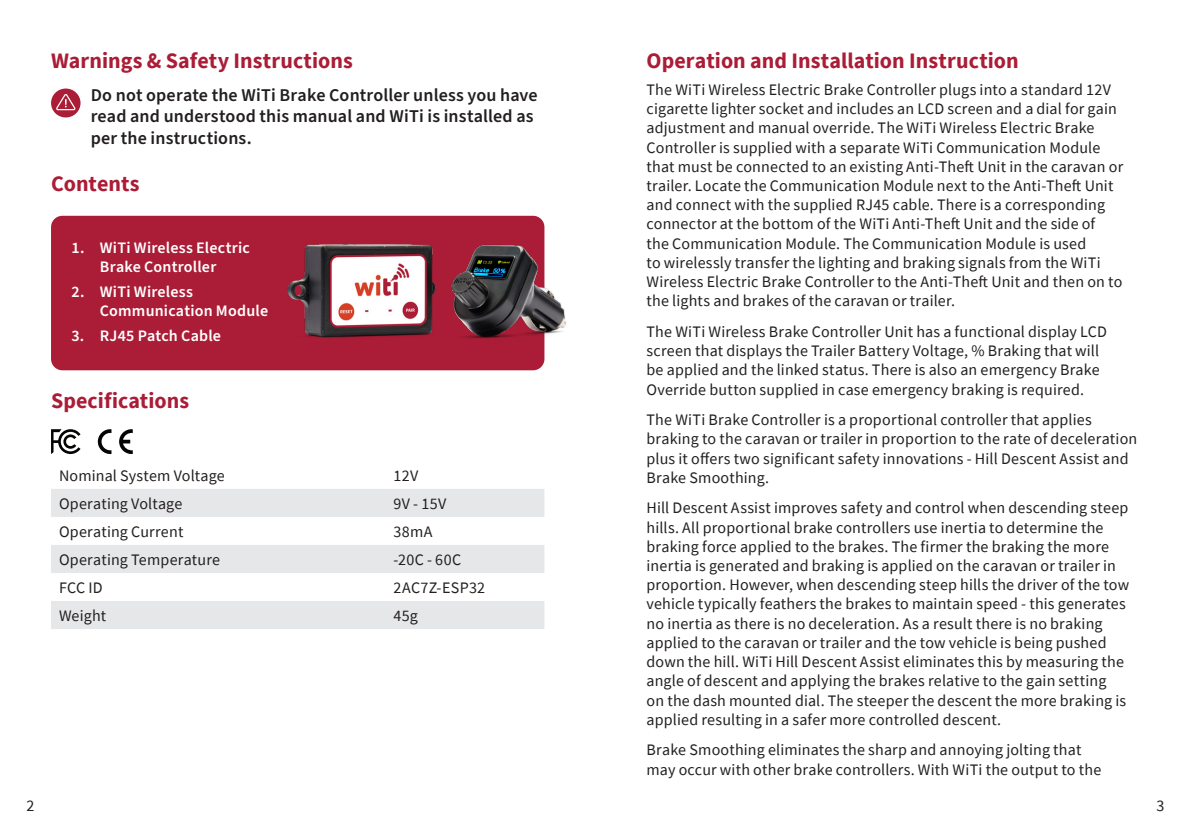
<style>
.page{position:relative;width:1191px;height:840px;background:#fff}
.page>*{position:absolute;margin:0;border:0;box-sizing:border-box;transform-origin:0 0}
.t1{font:700 22px "Source Sans Pro";letter-spacing:.005em;color:#ab1d36}
.Intro{font:600 18px/21.6px "Source Sans Pro";letter-spacing:.01em;color:#231f20}
.Body{font:16px/19.2px "Source Sans Pro";letter-spacing:.01em;color:#231f20}
.t2{font:600 16px/19.2px "Source Sans Pro";letter-spacing:.015em;color:#fff;text-align:center}
.t3{font:16px "Source Sans Pro";color:#221e1f}
.t4{font:16px "Source Sans Pro";color:#201d1e}
</style>
<div class="page">
<div style="left:51px;top:216px;width:493px;height:154px;background:#ab1d36;border-radius:11px"></div>
<svg style="left:51px;top:489px;width:493px;height:139px;fill:#e6e7e9"></svg>
<svg style="left:98px;top:429px;width:13px;height:25px"></svg>
<svg style="left:119px;top:429px;width:14px;height:25px"></svg>
<svg style="left:51px;top:429px;width:30px;height:25px"></svg>
<img style="left:287px;top:244px;width:149px;height:94px">
<svg style="left:51px;top:88px;width:30px;height:29px"></svg>
<svg style="left:56px;top:94px;width:20px;height:16px"></svg>
<img style="left:451px;top:239px;width:115px;height:106px">
<h2 class="t1" style="left:51px;top:45px;width:303px">Warnings &amp; Safety Instructions</h2>
<p class="Intro" style="left:91px;top:84px;width:448px">Do not operate the WiTi Brake Controller unless you have read and understood this manual and WiTi is installed as per the instructions.</p>
<h2 class="t1" style="left:51px;top:168px;width:90px">Contents</h2>
<p class="t2" style="left:71px;top:238px;width:180px">1. WiTi Wireless Electric<br>Brake Controller</p>
<p class="t2" style="left:100px;top:282px;width:170px;text-align:left;text-indent:-28px">2. WiTi Wireless<br>Communication Module</p>
<p class="t2" style="left:71px;top:326px;width:151px">3. RJ45 Patch Cable</p>
<h2 class="t1" style="left:51px;top:385px;width:140px">Specifications</h2>
<p class="Body" style="left:59px;top:465px;width:167px">Nominal System Voltage</p>
<p class="Body" style="left:394px;top:465px;width:26px">12V</p>
<p class="Body" style="left:59px;top:493px;width:125px">Operating Voltage</p>
<p class="Body" style="left:394px;top:493px;width:54px">9V - 15V</p>
<p class="Body" style="left:59px;top:521px;width:126px">Operating Current</p>
<p class="Body" style="left:394px;top:521px;width:40px">38mA</p>
<p class="Body" style="left:59px;top:549px;width:162px">Operating Temperature</p>
<p class="Body" style="left:394px;top:549px;width:69px">-20C - 60C</p>
<p class="Body" style="left:59px;top:577px;width:45px">FCC ID</p>
<p class="Body" style="left:394px;top:577px;width:93px">2AC7Z-ESP32</p>
<p class="Body" style="left:59px;top:605px;width:49px">Weight</p>
<p class="Body" style="left:394px;top:605px;width:26px">45g</p>
<h2 class="t1" style="left:646px;top:45px;width:374px">Operation and Installation Instruction</h2>
<p class="Body" style="left:646px;top:80px;width:478px">The WiTi Wireless Electric Brake Controller plugs into a standard 12V cigarette lighter socket and includes an LCD screen and a dial for gain adjustment and manual override. The WiTi Wireless Electric Brake Controller is supplied with a separate WiTi Communication Module that must be connected to an existing Anti-Theft Unit in the caravan or trailer. Locate the Communication Module next to the Anti-Theft Unit and connect with the supplied RJ45 cable. There is a corresponding connector at the bottom of the WiTi Anti-Theft Unit and the side of<br>the Communication Module. The Communication Module is used<br>to wirelessly transfer the lighting and braking signals from the WiTi Wireless Electric Brake Controller to the Anti-Theft Unit and then on to the lights and brakes of the caravan or trailer.</p>
<p class="Body" style="left:646px;top:322px;width:462px">The WiTi Wireless Brake Controller Unit has a functional display LCD screen that displays the Trailer Battery Voltage, % Braking that will be applied and the linked status. There is also an emergency Brake Override button supplied in case emergency braking is required.</p>
<p class="Body" style="left:646px;top:410px;width:492px">The WiTi Brake Controller is a proportional controller that applies braking to the caravan or trailer in proportion to the rate of deceleration plus it offers two significant safety innovations - Hill Descent Assist and Brake Smoothing.</p>
<p class="Body" style="left:646px;top:498px;width:484px">Hill Descent Assist improves safety and control when descending steep hills. All proportional brake controllers use inertia to determine the braking force applied to the brakes. The firmer the braking the more inertia is generated and braking is applied on the caravan or trailer in proportion. However, when descending steep hills the driver of the tow vehicle typically feathers the brakes to maintain speed - this generates no inertia as there is no deceleration. As a result there is no braking applied to the caravan or trailer and the tow vehicle is being pushed down the hill. WiTi Hill Descent Assist eliminates this by measuring the angle of descent and applying the brakes relative to the gain setting<br>on the dash mounted dial. The steeper the descent the more braking is applied resulting in a safer more controlled descent.</p>
<p class="Body" style="left:646px;top:740px;width:456px">Brake Smoothing eliminates the sharp and annoying jolting that may occur with other brake controllers. With WiTi the output to the</p>
<p class="t3" style="left:27px;top:795px;width:9px">2</p>
<p class="t4" style="left:1156px;top:795px;width:9px">3</p>
</div>
